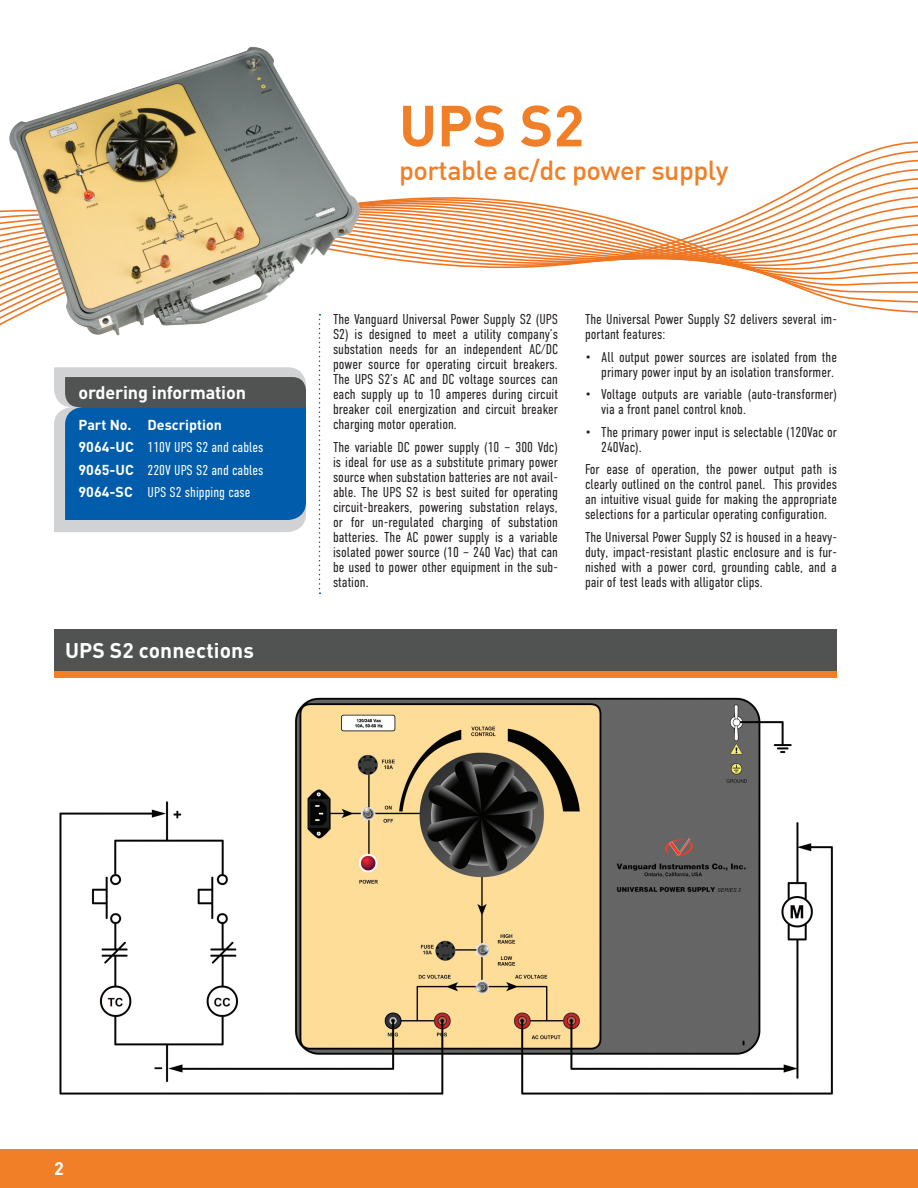
<style>
.page{position:relative;width:918px;height:1188px;background:#fff}
.page>*{position:absolute;margin:0;border:0;box-sizing:border-box;transform-origin:0 0}
.Product_Heading{font:700 57px "DIN";color:#f07f27}
.Product_Sub-Heading{font:500 27px "DIN";letter-spacing:-.02em;color:#f07f27}
.Product_Heading-2{font:700 21px "DIN";letter-spacing:.005em;color:#fff}
.t1{font:700 18px "DIN";letter-spacing:-.01em;color:#fff}
.Body_Text{font:300 14.25px/15px "DIN Condensed";color:#231f20;text-align:justify}
.t2{font:300 14.25px "DIN Condensed";color:#fff}
.t3{font:700 14.25px "DIN";color:#fff}
</style>
<div class="page">
<svg style="left:369px;top:142px;width:549px;height:141px"></svg>
<div style="left:0;top:1149px;width:918px;height:39px;background:#f07f27"></div>
<svg style="left:54px;top:367px;width:252px;height:165px;background:#3470a3"></svg>
<svg style="left:319px;top:351px;width:2px;height:243px"></svg>
<div style="left:54px;top:629px;width:783px;height:42px;background:#515353"></div>
<div style="left:54px;top:671px;width:783px;height:6px;background:#f07f27"></div>
<img style="left:59px;top:697px;width:774px;height:398px">
<img style="left:0;top:46px;width:369px;height:302px">
<p class="t1" style="left:79px;top:381px;width:169px">ordering information</p>
<p class="t3" style="left:79px;top:415px;width:55px">Part No.</p>
<p class="t3" style="left:148px;top:415px;width:76px">Description</p>
<p class="t3" style="left:79px;top:438px;width:57px">9064-UC</p>
<p class="t2" style="left:148px;top:439px;width:117px">110V UPS S2 and cables</p>
<p class="t3" style="left:79px;top:460px;width:57px">9065-UC</p>
<p class="t2" style="left:148px;top:462px;width:117px">220V UPS S2 and cables</p>
<p class="t3" style="left:79px;top:483px;width:56px">9064-SC</p>
<p class="t2" style="left:148px;top:484px;width:104px">UPS S2 shipping case</p>
<p class="Product_Heading-2" style="left:65px;top:636px;width:190px">UPS S2 connections</p>
<p class="Product_Heading" style="left:399px;top:89px;width:187px">UPS S2</p>
<p class="Product_Sub-Heading" style="left:399px;top:153px;width:331px">portable ac/dc power supply</p>
<p class="Body_Text" style="left:333px;top:312px;width:227px">The Vanguard Universal Power Supply S2 (UPS S2) is designed to meet a utility company’s substation needs for an independent AC/DC power source for operating circuit breakers.<br>The UPS S2’s AC and DC voltage sources can each supply up to 10 amperes during circuit breaker coil energization and circuit breaker charging motor operation.</p>
<p class="Body_Text" style="left:333px;top:439px;width:227px">The variable DC power supply (10 – 300 Vdc) is ideal for use as a substitute primary power source when substation batteries are not avail&shy;able. The UPS S2 is best suited for operating circuit-breakers, powering substation relays, or for un-regulated charging of substation batteries. The AC power supply is a variable isolated power source (10 – 240 Vac) that can be used to power other equipment in the sub&shy;station.</p>
<p class="Body_Text" style="left:585px;top:312px;width:254px">The Universal Power Supply S2 delivers several im&shy;portant features:</p>
<p class="Body_Text" style="left:585px;top:349px;width:254px;text-align:right">• All output power sources are isolated from the primary power input by an isolation transformer.</p>
<p class="Body_Text" style="left:601px;top:387px;width:237px;text-indent:-16px">• Voltage outputs are variable (auto-transformer) via a front panel control knob.</p>
<p class="Body_Text" style="left:601px;top:424px;width:237px;text-indent:-16px">• The primary power input is selectable (120Vac or<br>240Vac).</p>
<p class="Body_Text" style="left:585px;top:462px;width:254px">For ease of operation, the power output path is clearly outlined on the control panel. This provides an intuitive visual guide for making the appropriate selections for a particular operating configuration.</p>
<p class="Body_Text" style="left:585px;top:529px;width:254px">The Universal Power Supply S2 is housed in a heavy&shy;duty, impact-resistant plastic enclosure and is fur&shy;nished with a power cord, grounding cable, and a pair of test leads with alligator clips.</p>
<p class="t1" style="left:54px;top:1156px;width:11px">2</p>
</div>
